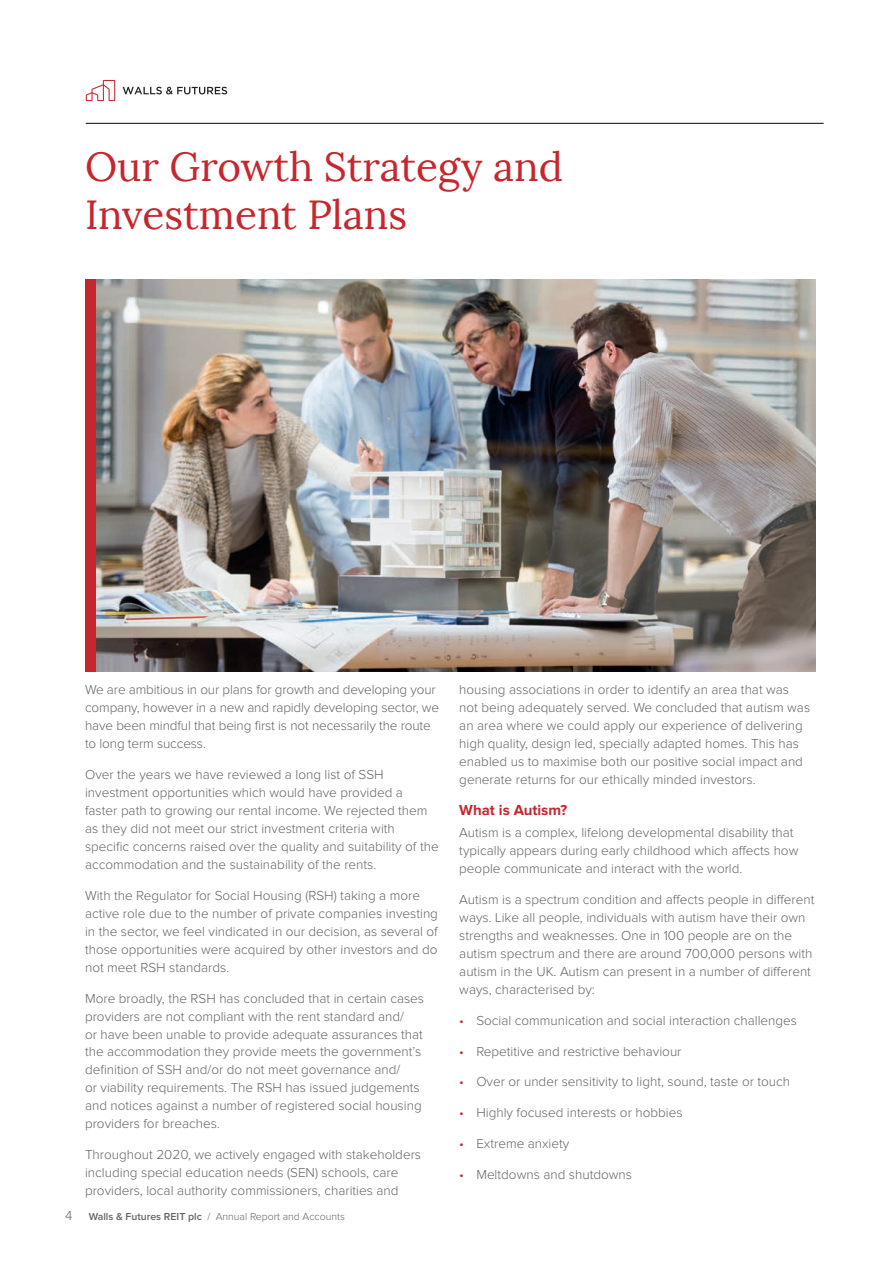
<style>
.page{position:relative;width:893px;height:1263px;background:#fff}
.page>*{position:absolute;margin:0;border:0;box-sizing:border-box;transform-origin:0 0}
.t1{font:40.5px/48.6px "Lora";color:#c6262d}
.t2{font:700 15px "Proxima Nova";color:#c6262d}
.t3{font:300 13.5px/18px "Proxima Nova";color:#636366}
.t4{font:300 10.5px "Proxima Nova";color:#636366}
.s1{font-weight:600}
.s2{color:#c6262d}
</style>
<div class="page">
<hr style="left:86px;top:123px;width:738px;height:1px;background:#040503">
<svg style="left:86px;top:80px;width:29px;height:21px"></svg>
<svg style="left:123px;top:87px;width:104px;height:7px"></svg>
<img style="left:96px;top:279px;width:720px;height:393px">
<div style="left:85px;top:279px;width:11px;height:393px;background:#c6262d"></div>
<h1 class="t1" style="left:85px;top:142px;width:479px">Our Growth Strategy and<br>Investment Plans</h1>
<p class="t3" style="left:85px;top:681px;width:355px">We are ambitious in our plans for growth and developing your company, however in a new and rapidly developing sector, we have been mindful that being first is not necessarily the route to long term success.</p>
<p class="t3" style="left:85px;top:766px;width:355px">Over the years we have reviewed a long list of SSH investment opportunities which would have provided a faster path to growing our rental income. We rejected them as they did not meet our strict investment criteria with specific concerns raised over the quality and suitability of the accommodation and the sustainability of the rents.</p>
<p class="t3" style="left:85px;top:887px;width:354px">With the Regulator for Social Housing (RSH) taking a more active role due to the number of private companies investing in the sector, we feel vindicated in our decision, as several of those opportunities were acquired by other investors and do not meet RSH standards.</p>
<p class="t3" style="left:85px;top:989px;width:341px">More broadly, the RSH has concluded that in certain cases providers are not compliant with the rent standard and/<br>or have been unable to provide adequate assurances that the accommodation they provide meets the government’s definition of SSH and/or do not meet governance and/<br>or viability requirements. The RSH has issued judgements and notices against a number of registered social housing providers for breaches.</p>
<p class="t3" style="left:85px;top:1146px;width:338px">Throughout 2020, we actively engaged with stakeholders including special education needs (SEN) schools, care providers, local authority commissioners, charities and</p>
<p class="t3" style="left:65px;top:1207px;width:9px">4</p>
<p class="t4" style="left:89px;top:1211px;width:258px"><span class="s1">Walls &amp; Futures REIT plc</span> / Annual Report and Accounts</p>
<p class="t3" style="left:459px;top:681px;width:352px">housing associations in order to identify an area that was not being adequately served. We concluded that autism was an area where we could apply our experience of delivering high quality, design led, specially adapted homes. This has enabled us to maximise both our positive social impact and generate returns for our ethically minded investors.</p>
<p class="t2" style="left:459px;top:803px;width:110px">What is Autism?</p>
<p class="t3" style="left:459px;top:824px;width:341px">Autism is a complex, lifelong developmental disability that typically appears during early childhood which affects how people communicate and interact with the world.</p>
<p class="t3" style="left:459px;top:891px;width:357px">Autism is a spectrum condition and affects people in different ways. Like all people, individuals with autism have their own strengths and weaknesses. One in 100 people are on the autism spectrum and there are around 700,000 persons with autism in the UK. Autism can present in a number of different ways, characterised by:</p>
<p class="t3" style="left:459px;top:1012px;width:339px"><span class="s2">•</span> Social communication and social interaction challenges</p>
<p class="t3" style="left:459px;top:1042px;width:224px"><span class="s2">•</span> Repetitive and restrictive behaviour</p>
<p class="t3" style="left:459px;top:1073px;width:332px"><span class="s2">•</span> Over or under sensitivity to light, sound, taste or touch</p>
<p class="t3" style="left:459px;top:1104px;width:225px"><span class="s2">•</span> Highly focused interests or hobbies</p>
<p class="t3" style="left:459px;top:1135px;width:112px"><span class="s2">•</span> Extreme anxiety</p>
<p class="t3" style="left:459px;top:1166px;width:174px"><span class="s2">•</span> Meltdowns and shutdowns</p>
</div>
